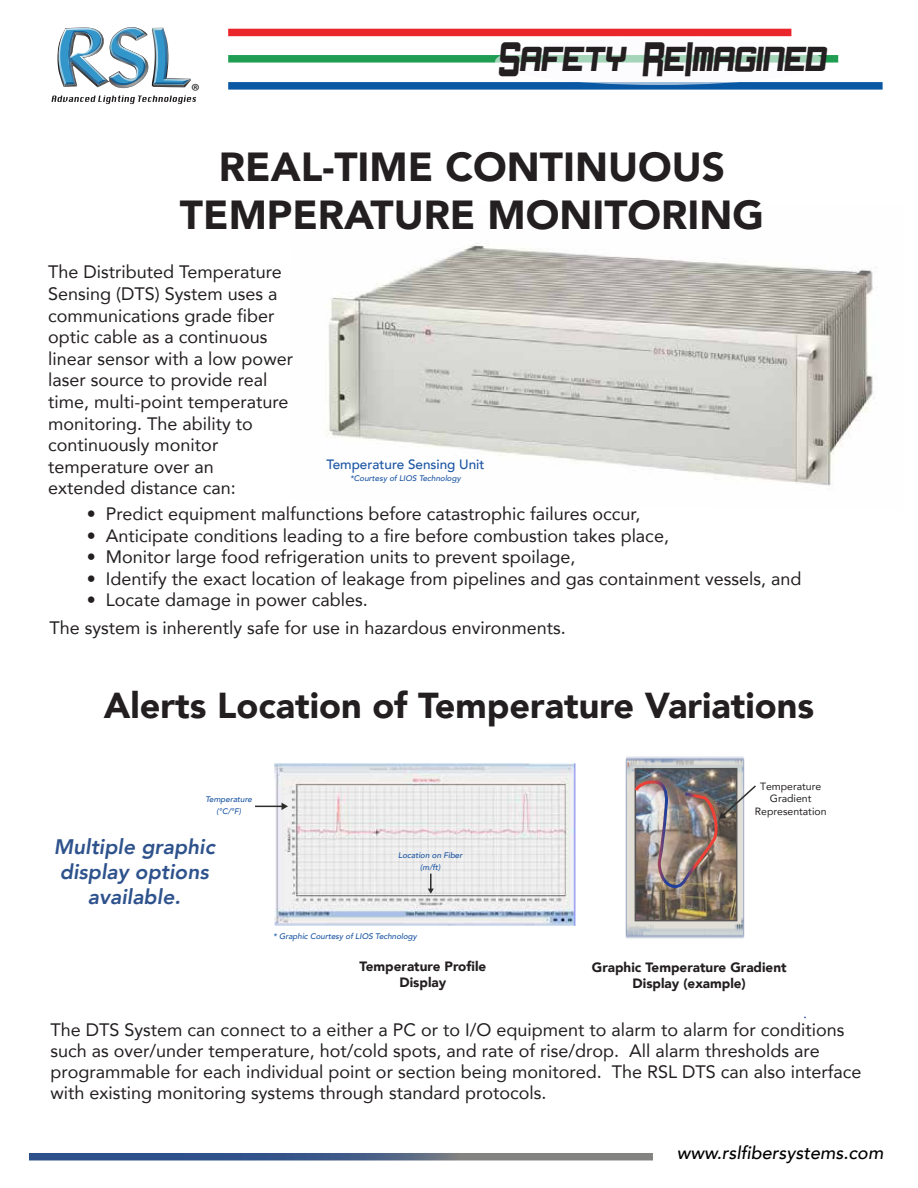
<style>
.page{position:relative;width:918px;height:1188px;background:#fff}
.page>*{position:absolute;margin:0;border:0;box-sizing:border-box;transform-origin:0 0}
.t1{font:48.3px "Never Say Die";letter-spacing:.035em;color:#231f20;scale:.56 1}
.t2{font:900 40.5px/48.6px "Avenir";color:#231f20;text-align:center}
.t3{font:900 36px "Avenir";color:#231f20}
.t4{font:italic 800 21px/25.2px "Avenir";color:#2e528c;text-align:center}
.t5{font:20.7px "Myriad Pro";color:#221f1f}
.t6{font:18px/21.6px "Avenir";color:#231f20}
.t7{font:italic 500 18px "Avenir";color:#000}
.t8{font:900 13.5px/16.2px "Avenir";color:#231f20;text-align:center}
.t9{font:500 13.5px "Avenir";color:#1b55a4}
.t10{font:10.5px/12.6px "Avenir";color:#231f20;text-align:center}
.t11{font:italic 500 8.1px/12px "Avenir";color:#1b55a4;text-align:center}
</style>
<div class="page">
<img style="left:325px;top:243px;width:552px;height:243px">
<div style="left:228px;top:82px;width:655px;height:8px;background:#0a57a3"></div>
<div style="left:228px;top:29px;width:563px;height:7px;background:#ea262a"></div>
<div style="left:228px;top:55px;width:610px;height:8px;background:#1f9d53"></div>
<svg style="left:495px;top:38px;width:329px;height:47px"></svg>
<svg style="left:29px;top:1153px;width:624px;height:7px;background:#526586"></svg>
<img style="left:274px;top:763px;width:302px;height:163px">
<svg style="left:255px;top:803px;width:33px;height:7px"></svg>
<svg style="left:428px;top:874px;width:6px;height:20px"></svg>
<img style="left:625px;top:756px;width:119px;height:183px">
<img style="left:638px;top:771px;width:96px;height:147px">
<div style="left:635px;top:768px;width:102px;height:153px;border:2px solid #231f20"></div>
<img style="left:634px;top:780px;width:122px;height:112px">
<img style="left:57px;top:44px;width:2px;height:29px">
<img style="left:59px;top:40px;width:1px;height:36px">
<svg style="left:60px;top:27px;width:130px;height:61px"></svg>
<img style="left:71px;top:61px;width:27px;height:27px">
<svg style="left:51px;top:96px;width:145px;height:8px"></svg>
<p class="t5" style="left:191px;top:79px;width:10px">®</p>
<h1 class="t1" style="left:500px;top:29px;width:585px">Safety ReImagined</h1>
<h2 class="t2" style="left:180px;top:141px;width:586px">REAL-TIME CONTINUOUS<br>TEMPERATURE MONITORING</h2>
<p class="t6" style="left:48px;top:261px;width:246px">The Distributed Temperature<br>Sensing (DTS) System uses a communications grade fiber optic cable as a continuous linear sensor with a low power laser source to provide real time, multi-point temperature monitoring. The ability to continuously monitor temperature over an extended distance can:</p>
<p class="t6" style="left:87px;top:502px;width:555px">• Predict equipment malfunctions before catastrophic failures occur,</p>
<p class="t6" style="left:87px;top:524px;width:584px">• Anticipate conditions leading to a fire before combustion takes place,</p>
<p class="t6" style="left:87px;top:546px;width:490px">• Monitor large food refrigeration units to prevent spoilage,</p>
<p class="t6" style="left:87px;top:567px;width:716px">• Identify the exact location of leakage from pipelines and gas containment vessels, and</p>
<p class="t6" style="left:49px;top:586px;width:518px;line-height:27.6px;text-indent:37px">• Locate damage in power cables.<br>The system is inherently safe for use in hazardous environments.</p>
<p class="t9" style="left:326px;top:453px;width:160px">Temperature Sensing Unit</p>
<p class="t11" style="left:350px;top:473px;width:112px">*Courtesy of LIOS Technology</p>
<h3 class="t3" style="left:104px;top:674px;width:712px">Alerts Location of Temperature Variations</h3>
<p class="t11" style="left:205px;top:794px;width:48px">Temperature (°C/°F)</p>
<p class="t4" style="left:54px;top:834px;width:163px">Multiple graphic display options available.</p>
<p class="t11" style="left:398px;top:850px;width:66px">Location on Fiber (m/ft)</p>
<p class="t10" style="left:755px;top:779px;width:73px">Temperature<br>Gradient<br>Representation</p>
<p class="t11" style="left:273px;top:931px;width:145px">* Graphic Courtesy of LIOS Technology</p>
<p class="t8" style="left:360px;top:958px;width:128px">Temperature Profile<br>Display</p>
<p class="t8" style="left:592px;top:959px;width:196px">Graphic Temperature Gradient<br>Display (example)</p>
<p class="t6" style="left:51px;top:1018px;width:813px;line-height:21px">The DTS System can connect to a either a PC or to I/O equipment to alarm to alarm for conditions such as over/under temperature, hot/cold spots, and rate of rise/drop. All alarm thresholds are programmable for each individual point or section being monitored. The RSL DTS can also interface with existing monitoring systems through standard protocols.</p>
<p class="t7" style="left:677px;top:1142px;width:208px">www.rslfibersystems.com</p>
</div>
